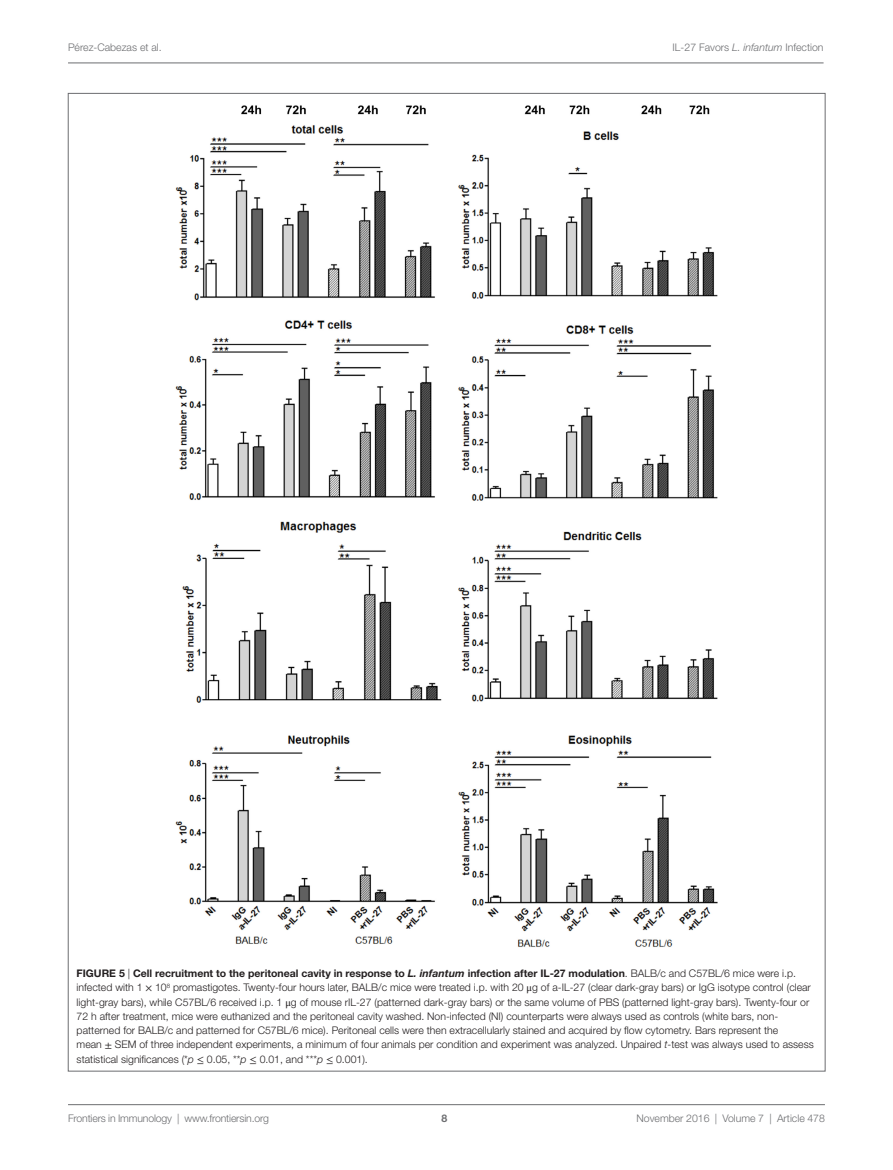
<style>
.page{position:relative;width:893px;height:1170px;background:#fff}
.page>*{position:absolute;margin:0;border:0;box-sizing:border-box;transform-origin:0 0}
.t1{font:300 10.5px/14.2px "Helvetica Neue LT Std";color:#231f20}
.t2{font:300 10.5px "Helvetica Neue LT Std";color:#6c6d70}
.t3{font:700 10.5px "Helvetica Neue LT Std";color:#6c6d70}
.s1{font-style:italic}
.s2{font-weight:700}
.s3{font-weight:700;font-style:italic}
.s4{font-family:"STIX General";font-weight:400}
</style>
<div class="page">
<img style="left:175px;top:105px;width:543px;height:842px">
<hr style="left:68px;top:63px;width:756px;height:1px;background:#6c6d70">
<hr style="left:68px;top:1104px;width:757px;height:1px;background:#6c6d70">
<p class="t2" style="left:68px;top:41px;width:95px">Pérez-Cabezas et al.</p>
<p class="t2" style="left:673px;top:41px;width:152px">IL-27 Favors <span class="s1">L. infantum</span> Infection</p>
<p class="t1" style="left:77px;top:965px;width:739px"><span class="s2">Figure 5</span> | <span class="s2">Cell recruitment to the peritoneal cavity in response to</span> <span class="s3">L. infantum</span> <span class="s2">infection after IL-27 modulation</span>. BALB/c and C57BL/6 mice were i.p. infected with 1 <span class="s4">×</span> 10<sup>8</sup> promastigotes. Twenty-four hours later, BALB/c mice were treated i.p. with 20 <span class="s4">μ</span>g of a-IL-27 (clear dark-gray bars) or IgG isotype control (clear light-gray bars), while C57BL/6 received i.p. 1 <span class="s4">μ</span>g of mouse rIL-27 (patterned dark-gray bars) or the same volume of PBS (patterned light-gray bars). Twenty-four or 72 h after treatment, mice were euthanized and the peritoneal cavity washed. Non-infected (NI) counterparts were always used as controls (white bars, non&shy;patterned for BALB/c and patterned for C57BL/6 mice). Peritoneal cells were then extracellularly stained and acquired by flow cytometry. Bars represent the<br>mean <span class="s4">±</span> SEM of three independent experiments, a minimum of four animals per condition and experiment was analyzed. Unpaired <span class="s1">t</span>-test was always used to assess statistical significances (*<span class="s1">p</span> <span class="s4">≤</span> 0.05, **<span class="s1">p</span> <span class="s4">≤</span> 0.01, and ***<span class="s1">p</span> <span class="s4">≤</span> 0.001).</p>
<p class="t2" style="left:68px;top:1111px;width:203px">Frontiers in Immunology | www.frontiersin.org</p>
<p class="t2" style="left:636px;top:1111px;width:190px">November 2016 | Volume 7 | Article 478</p>
<p class="t3" style="left:441px;top:1111px;width:7px">8</p>
</div>
